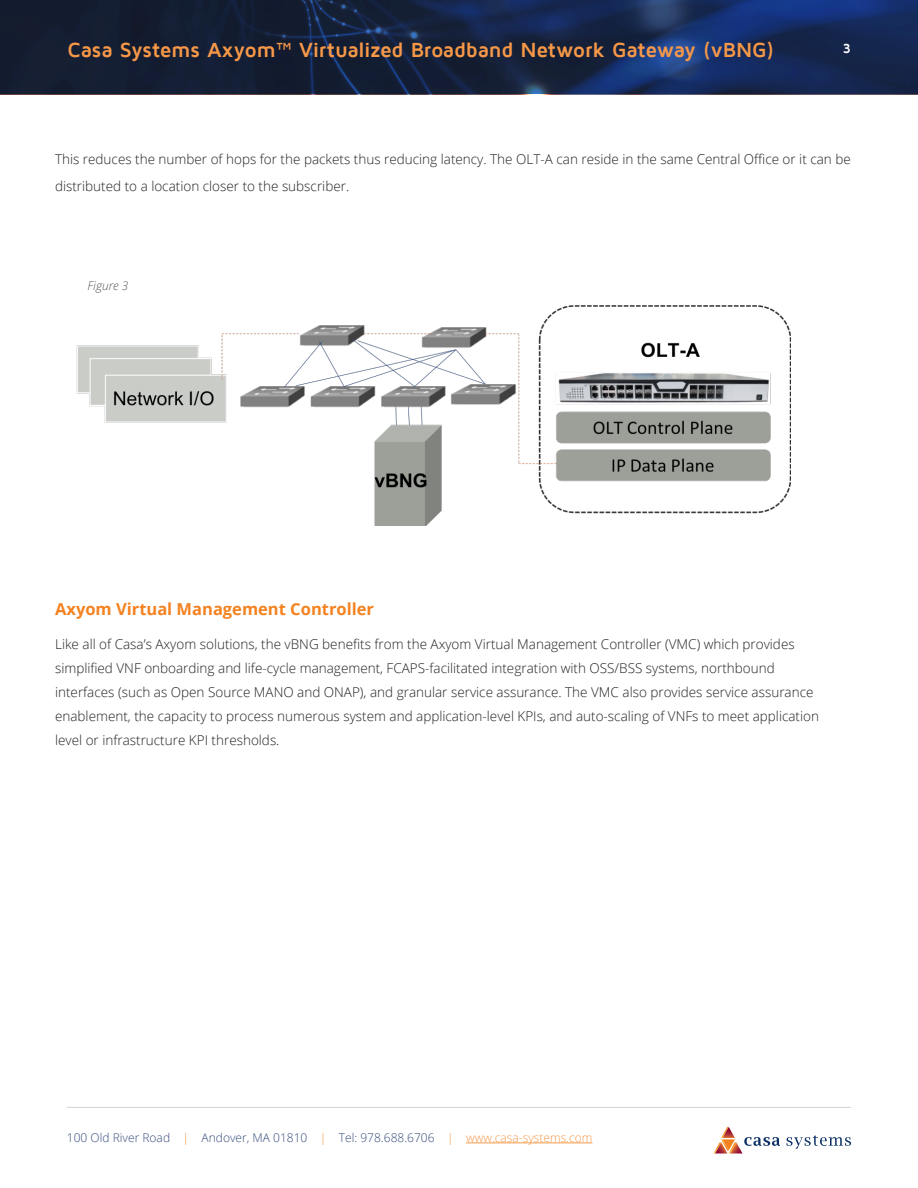
<style>
.page{position:relative;width:918px;height:1188px;background:#fff}
.page>*{position:absolute;margin:0;border:0;box-sizing:border-box;transform-origin:0 0}
.t1{font:700 21px "Maven Pro";letter-spacing:-.015em;color:#f79848}
.body_copy{font:700 16.5px "Open Sans";color:#f58220}
.body_copy-2{font:300 13.5px/24px "Open Sans";color:#231f20}
.t2{font:700 13.5px "Maven Pro";color:#fff}
.t3{font:300 12px "Open Sans";color:#354b7c}
.t4{font:italic 300 12px "Open Sans";color:#57585a}
.s1{color:#f79848}
</style>
<div class="page">
<svg style="left:0;top:0;width:918px;height:94px;background:#152446"></svg>
<svg style="left:713px;top:1127px;width:67px;height:26px"></svg>
<svg style="left:787px;top:1135px;width:64px;height:14px"></svg>
<hr style="left:67px;top:1107px;width:784px;height:1px;background:#bfc2c4">
<hr style="left:466px;top:1143px;width:126px;height:1px;background:#f79848">
<img style="left:77px;top:306px;width:713px;height:219px">
<h1 class="t1" style="left:68px;top:39px;width:708px">Casa Systems Axyom™ Virtualized Broadband Network Gateway (vBNG)</h1>
<p class="t2" style="left:843px;top:41px;width:10px">3</p>
<h1 class="body_copy-2" style="left:55px;top:146px;width:797px;line-height:27px">This reduces the number of hops for the packets thus reducing latency. The OLT-A can reside in the same Central Office or it can be distributed to a location closer to the subscriber.</h1>
<h1 class="t4" style="left:87px;top:278px;width:42px">Figure 3</h1>
<p class="body_copy" style="left:55px;top:597px;width:320px">Axyom Virtual Management Controller</p>
<p class="body_copy-2" style="left:55px;top:632px;width:766px">Like all of Casa’s Axyom solutions, the vBNG benefits from the Axyom Virtual Management Controller (VMC) which provides simplified VNF onboarding and life-cycle management, FCAPS-facilitated integration with OSS/BSS systems, northbound interfaces (such as Open Source MANO and ONAP), and granular service assurance. The VMC also provides service assurance enablement, the capacity to process numerous system and application-level KPIs, and auto-scaling of VNFs to meet application level or infrastructure KPI thresholds.</p>
<p class="t3" style="left:67px;top:1129px;width:527px">100 Old River Road <span class="s1">|</span> Andover, MA 01810 <span class="s1">|</span> Tel: 978.688.6706 <span class="s1">| www.casa-systems.com</span></p>
</div>
